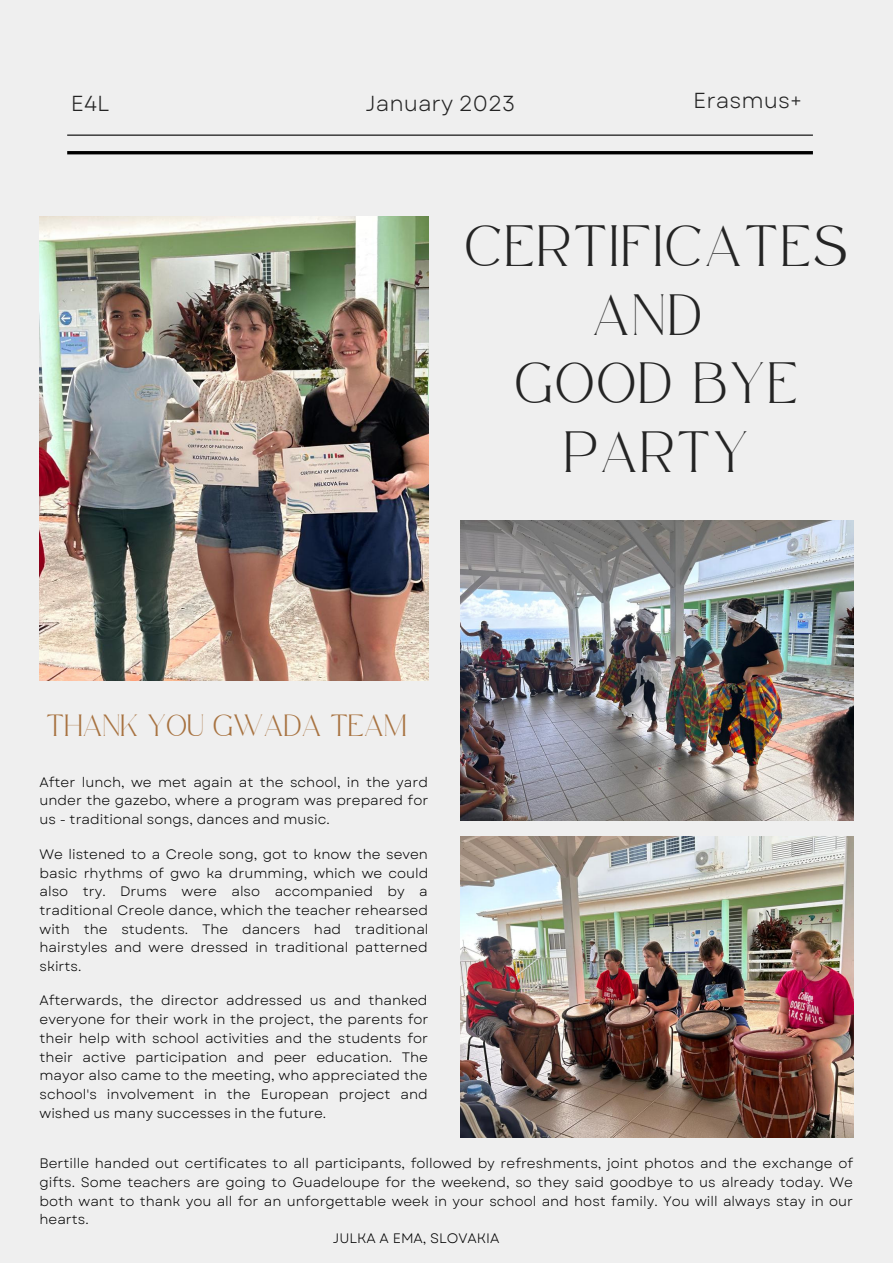
<style>
.page{position:relative;width:893px;height:1264px;background:#fff}
.page>*{position:absolute;margin:0;border:0;box-sizing:border-box;transform-origin:0 0}
.t1{font:28.35px "Safira March";letter-spacing:.13em;color:#242424}
.t2{font:21.75px "Garet";color:#242424}
.t3{font:15px "Safira March";letter-spacing:.055em;color:#a87341}
.t4{font:13.65px/18.8px "Garet";color:#000;text-align:justify}
</style>
<div class="page">
<div style="left:0;top:0;width:892px;height:1262px;background:#efefef"></div>
<img style="left:40px;top:216px;width:388px;height:465px">
<img style="left:460px;top:520px;width:393px;height:300px">
<hr style="left:67px;top:151px;width:745px;height:3px;background:#000">
<hr style="left:67px;top:135px;width:745px;height:1px;background:#000">
<img style="left:460px;top:836px;width:393px;height:300px">
<p class="t2" style="left:71px;top:87px;width:40px">E4L</p>
<p class="t2" style="left:365px;top:87px;width:151px">January 2023</p>
<p class="t2" style="left:693px;top:85px;width:111px">Erasmus+</p>
<p class="t1" style="left:466px;top:240px;width:383px">CERTIFICATES</p>
<p class="t1" style="left:593px;top:308px;width:110px">AND</p>
<p class="t1" style="left:515px;top:377px;width:283px">GOOD BYE</p>
<p class="t1" style="left:565px;top:445px;width:185px">PARTY</p>
<p class="t3" style="left:47px;top:722px;width:361px">THANK YOU GWADA TEAM</p>
<p class="t4" style="left:40px;top:772px;width:390px">After lunch, we met again at the school, in the yard under the gazebo, where a program was prepared for us - traditional songs, dances and music.</p>
<p class="t4" style="left:40px;top:844px;width:390px">We listened to a Creole song, got to know the seven basic rhythms of gwo ka drumming, which we could also try. Drums were also accompanied by a traditional Creole dance, which the teacher rehearsed with the students. The dancers had traditional hairstyles and were dressed in traditional patterned skirts.</p>
<p class="t4" style="left:40px;top:991px;width:390px">Afterwards, the director addressed us and thanked everyone for their work in the project, the parents for their help with school activities and the students for their active participation and peer education. The mayor also came to the meeting, who appreciated the school's involvement in the European project and wished us many successes in the future.</p>
<p class="t4" style="left:40px;top:1154px;width:814px">Bertille handed out certificates to all participants, followed by refreshments, joint photos and the exchange of gifts. Some teachers are going to Guadeloupe for the weekend, so they said goodbye to us already today. We both want to thank you all for an unforgettable week in your school and host family. You will always stay in our hearts.</p>
<p class="t4" style="left:333px;top:1228px;width:168px">JULKA A EMA, SLOVAKIA</p>
</div>
